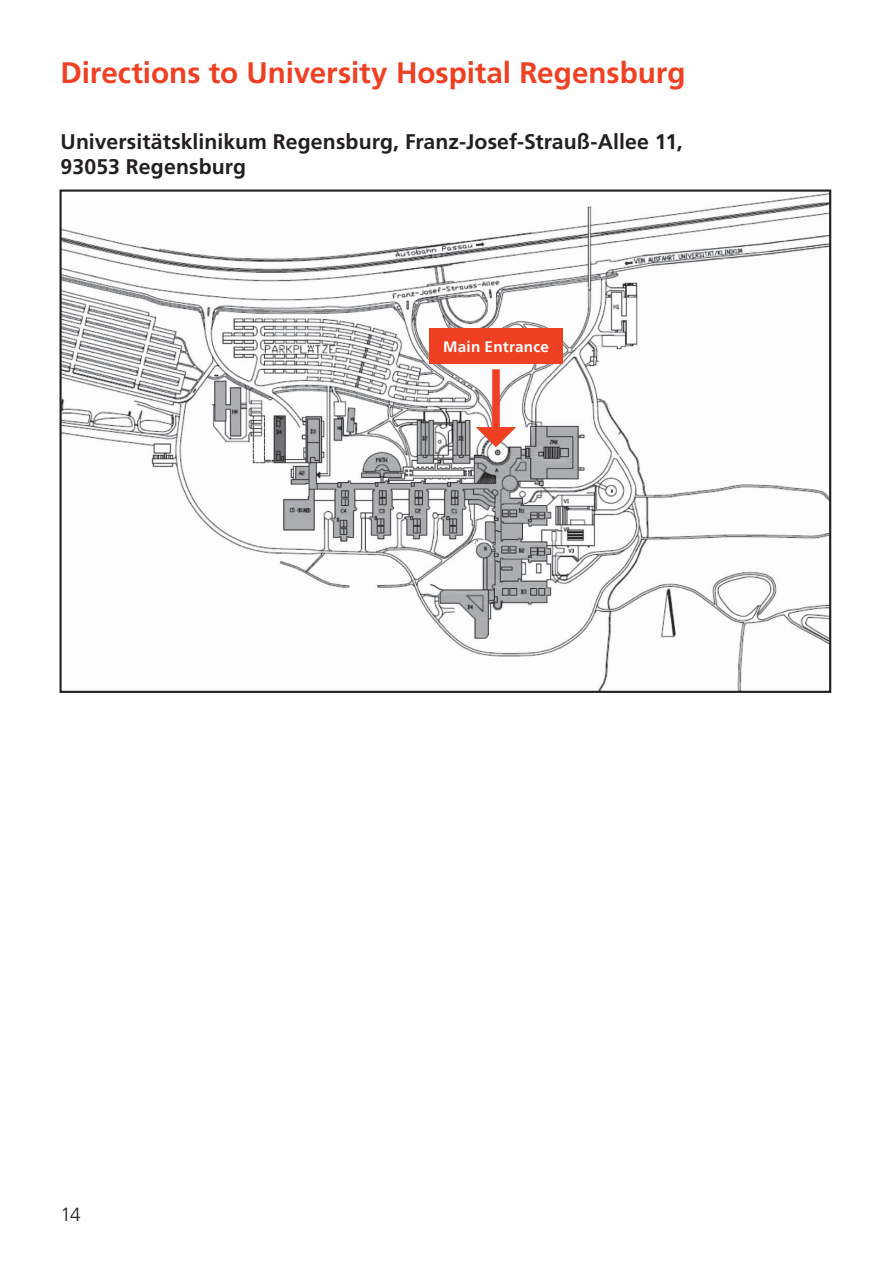
<style>
.page{position:relative;width:893px;height:1263px;background:#fff}
.page>*{position:absolute;margin:0;border:0;box-sizing:border-box;transform-origin:0 0}
.t1{font:700 29.7px "Frutiger";color:#ef4023}
.t2{font:700 21.15px/25.5px "Frutiger";letter-spacing:.005em;color:#231f20}
.t3{font:300 19.05px "Frutiger";color:#231f20}
.t4{font:700 15.3px "Frutiger";letter-spacing:.015em;color:#fff}
</style>
<div class="page">
<img style="left:62px;top:193px;width:766px;height:497px">
<div style="left:492px;top:369px;width:8px;height:66px;background:#ef4023"></div>
<svg style="left:476px;top:427px;width:40px;height:20px"></svg>
<div style="left:429px;top:328px;width:134px;height:35px;background:#ef4023"></div>
<h1 class="t1" style="left:61px;top:61px;width:626px">Directions to University Hospital Regensburg</h1>
<p class="t2" style="left:61px;top:130px;width:624px">Universitätsklinikum Regensburg, Franz-Josef-Strauß-Allee 11,<br>93053 Regensburg</p>
<p class="t3" style="left:61px;top:1206px;width:22px">14</p>
<p class="t4" style="left:443px;top:340px;width:107px">Main Entrance</p>
</div>
